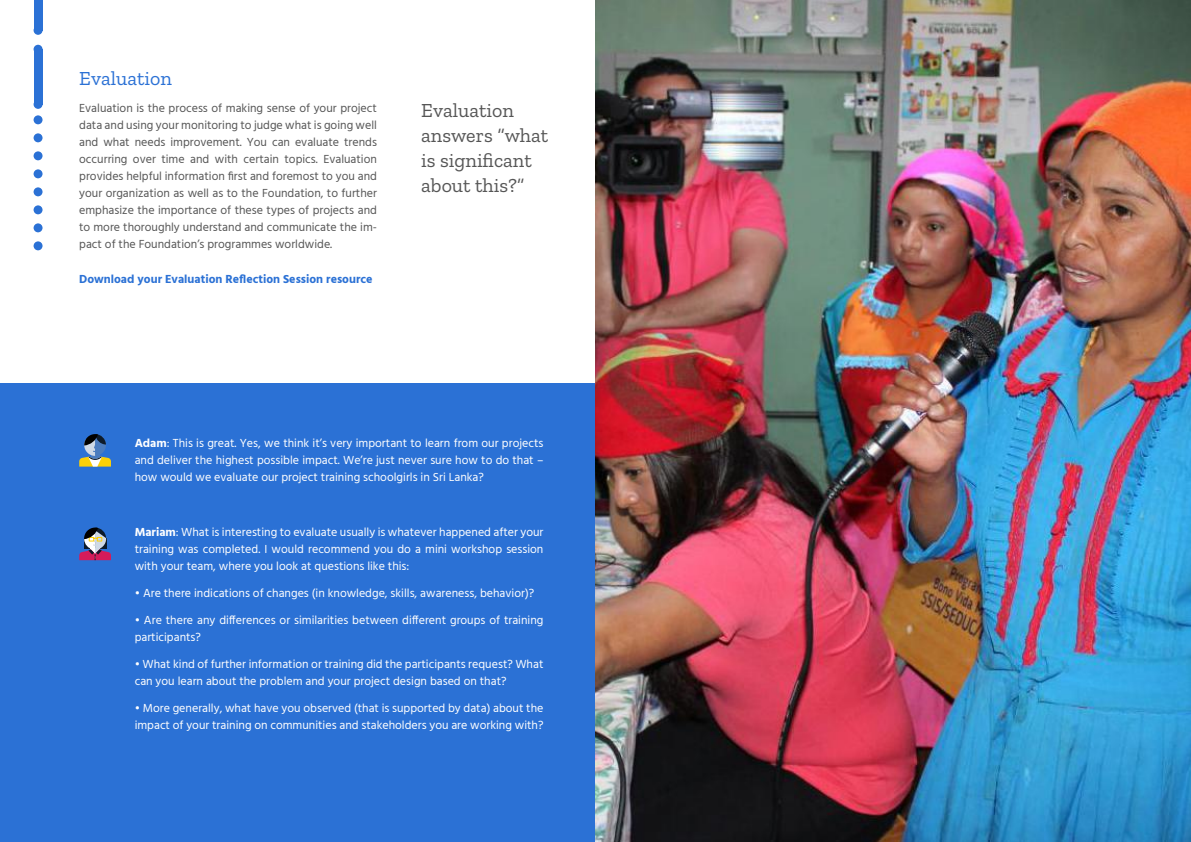
<style>
.page{position:relative;width:1191px;height:842px;background:#fff}
.page>*{position:absolute;margin:0;border:0;box-sizing:border-box;transform-origin:0 0}
.t1{font:20px/25px "Zilla Slab";color:#565656}
.t2{font:20px "Zilla Slab";color:#2b71d5}
.t3{font:12px/17px "Hind";color:#fff}
.t4{font:12px/17px "Hind";color:#565656;text-align:justify}
.t5{font:700 12px "Hind";color:#2b71d5}
.s1{font-weight:700}
</style>
<div class="page">
<div style="left:0;top:383px;width:595px;height:459px;background:#2b71d5"></div>
<svg style="left:79px;top:434px;width:32px;height:33px"></svg>
<svg style="left:79px;top:527px;width:32px;height:33px"></svg>
<div style="left:34px;top:45px;width:9px;height:9px;background:#2b71d5;border-radius:50%"></div>
<div style="left:34px;top:49px;width:9px;height:55px;background:#2b71d5"></div>
<div style="left:34px;top:100px;width:9px;height:9px;background:#2b71d5;border-radius:50%"></div>
<div style="left:34px;top:241px;width:9px;height:9px;background:#2b71d5;border-radius:50%"></div>
<div style="left:34px;top:223px;width:9px;height:9px;background:#2b71d5;border-radius:50%"></div>
<div style="left:34px;top:205px;width:9px;height:9px;background:#2b71d5;border-radius:50%"></div>
<div style="left:34px;top:187px;width:9px;height:9px;background:#2b71d5;border-radius:50%"></div>
<div style="left:34px;top:169px;width:9px;height:9px;background:#2b71d5;border-radius:50%"></div>
<div style="left:34px;top:151px;width:9px;height:9px;background:#2b71d5;border-radius:50%"></div>
<div style="left:34px;top:133px;width:9px;height:9px;background:#2b71d5;border-radius:50%"></div>
<div style="left:34px;top:115px;width:9px;height:9px;background:#2b71d5;border-radius:50%"></div>
<div style="left:34px;top:0;width:9px;height:30px;background:#2b71d5"></div>
<div style="left:34px;top:26px;width:9px;height:9px;background:#2b71d5;border-radius:50%"></div>
<img style="left:595px;top:0;width:596px;height:842px">
<h1 class="t2" style="left:79px;top:68px;width:94px">Evaluation</h1>
<p class="t4" style="left:79px;top:101px;width:299px">Evaluation is the process of making sense of your project data and using your monitoring to judge what is going well and what needs improvement. You can evaluate trends occurring over time and with certain topics. Evaluation provides helpful information first and foremost to you and your organization as well as to the Foundation, to further emphasize the importance of these types of projects and to more thoroughly understand and communicate the im&shy;pact of the Foundation’s programmes worldwide.</p>
<h1 class="t1" style="left:421px;top:98px;width:128px">Evaluation answers “what is significant about this?”</h1>
<p class="t5" style="left:79px;top:272px;width:295px">Download your Evaluation Reflection Session resource</p>
<p class="t3" style="left:135px;top:435px;width:410px;text-align:justify"><span class="s1">Adam</span>: This is great. Yes, we think it’s very important to learn from our projects and deliver the highest possible impact. We’re just never sure how to do that – how would we evaluate our project training schoolgirls in Sri Lanka?</p>
<p class="t3" style="left:135px;top:524px;width:410px;text-align:justify"><span class="s1">Mariam</span>: What is interesting to evaluate usually is whatever happened after your training was completed. I would recommend you do a mini workshop session with your team, where you look at questions like this:</p>
<p class="t3" style="left:135px;top:585px;width:401px">• Are there indications of changes (in knowledge, skills, awareness, behavior)?</p>
<p class="t3" style="left:135px;top:612px;width:410px">• Are there any differences or similarities between different groups of training participants?</p>
<p class="t3" style="left:135px;top:656px;width:410px">• What kind of further information or training did the participants request? What can you learn about the problem and your project design based on that?</p>
<p class="t3" style="left:135px;top:700px;width:410px">• More generally, what have you observed (that is supported by data) about the impact of your training on communities and stakeholders you are working with?</p>
</div>
